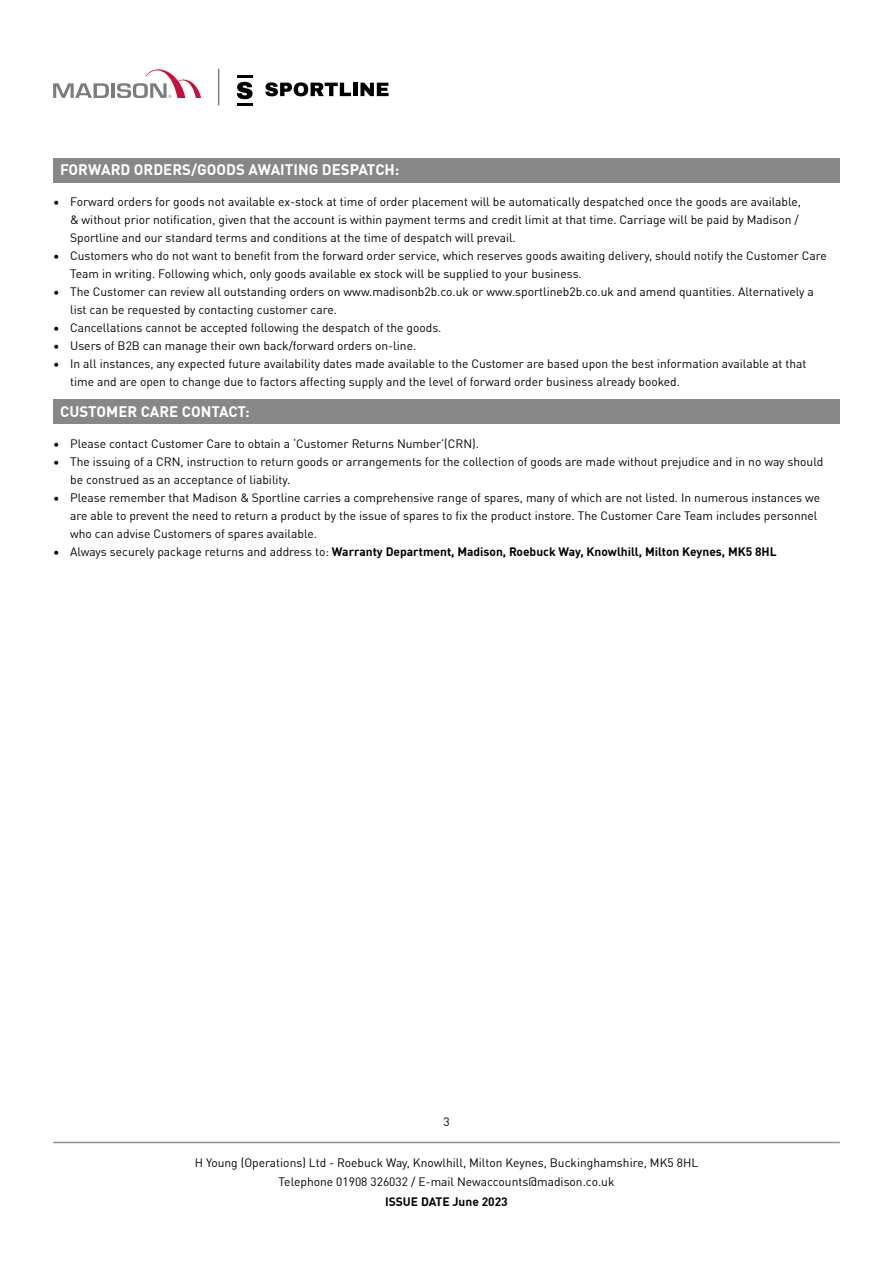
<style>
.page{position:relative;width:893px;height:1263px;background:#fff}
.page>*{position:absolute;margin:0;border:0;box-sizing:border-box;transform-origin:0 0}
.t1{font:700 15px "DIN Offc Pro";color:#fff}
.t2{font:12px/18px "DIN Offc Pro";color:#000}
.t3{font:700 12px "DIN Offc Pro";color:#000}
.s1{font-weight:400}
</style>
<div class="page">
<svg style="left:53px;top:83px;width:56px;height:15px"></svg>
<hr style="left:111px;top:83px;width:4px;height:15px;background:#7a7d7f">
<svg style="left:117px;top:69px;width:84px;height:29px"></svg>
<svg style="left:237px;top:76px;width:16px;height:29px"></svg>
<svg style="left:265px;top:82px;width:86px;height:14px"></svg>
<hr style="left:353px;top:83px;width:4px;height:13px;background:#000">
<svg style="left:360px;top:83px;width:29px;height:13px"></svg>
<hr style="left:218px;top:69px;width:1px;height:36px;background:#7a7d7f">
<hr style="left:53px;top:1142px;width:787px;height:1px;background:#938e94">
<div style="left:53px;top:158px;width:787px;height:25px;background:#878787"></div>
<div style="left:53px;top:399px;width:787px;height:25px;background:#878787"></div>
<p class="t1" style="left:60px;top:158px;width:341px">FORWARD ORDERS/GOODS AWAITING DESPATCH:</p>
<p class="t2" style="left:70px;top:192px;width:732px;text-indent:-17px">• Forward orders for goods not available ex-stock at time of order placement will be automatically despatched once the goods are available, &amp; without prior notification, given that the account is within payment terms and credit limit at that time. Carriage will be paid by Madison /<br>Sportline and our standard terms and conditions at the time of despatch will prevail.</p>
<p class="t2" style="left:70px;top:246px;width:758px;text-indent:-17px">• Customers who do not want to benefit from the forward order service, which reserves goods awaiting delivery, should notify the Customer Care<br>Team in writing. Following which, only goods available ex stock will be supplied to your business.</p>
<p class="t2" style="left:70px;top:282px;width:745px;text-indent:-17px">• The Customer can review all outstanding orders on www.madisonb2b.co.uk or www.sportlineb2b.co.uk and amend quantities. Alternatively a list can be requested by contacting customer care.</p>
<p class="t2" style="left:53px;top:318px;width:390px">• Cancellations cannot be accepted following the despatch of the goods.</p>
<p class="t2" style="left:53px;top:336px;width:365px">• Users of B2B can manage their own back/forward orders on-line.</p>
<p class="t2" style="left:70px;top:354px;width:738px;text-indent:-17px">• In all instances, any expected future availability dates made available to the Customer are based upon the best information available at that time and are open to change due to factors affecting supply and the level of forward order business already booked.</p>
<p class="t1" style="left:60px;top:400px;width:191px">CUSTOMER CARE CONTACT:</p>
<p class="t2" style="left:53px;top:434px;width:427px">• Please contact Customer Care to obtain a ‘Customer Returns Number’(CRN).</p>
<p class="t2" style="left:70px;top:452px;width:755px;text-indent:-17px">• The issuing of a CRN, instruction to return goods or arrangements for the collection of goods are made without prejudice and in no way should be construed as an acceptance of liability.</p>
<p class="t2" style="left:70px;top:488px;width:751px;text-indent:-17px">• Please remember that Madison &amp; Sportline carries a comprehensive range of spares, many of which are not listed. In numerous instances we are able to prevent the need to return a product by the issue of spares to fix the product instore. The Customer Care Team includes personnel who can advise Customers of spares available.</p>
<p class="t3" style="left:53px;top:542px;width:725px"><span class="s1">• Always securely package returns and address to:</span> Warranty Department, Madison, Roebuck Way, Knowlhill, Milton Keynes, MK5 8HL</p>
<p class="t2" style="left:443px;top:1112px;width:8px">3</p>
<p class="t2" style="left:195px;top:1152px;width:505px;line-height:19.5px;text-align:center">H Young (Operations) Ltd - Roebuck Way, Knowlhill, Milton Keynes, Buckinghamshire, MK5 8HL<br>Telephone 01908 326032 / E-mail Newaccounts@madison.co.uk</p>
<p class="t3" style="left:385px;top:1192px;width:124px">ISSUE DATE June 2023</p>
</div>
